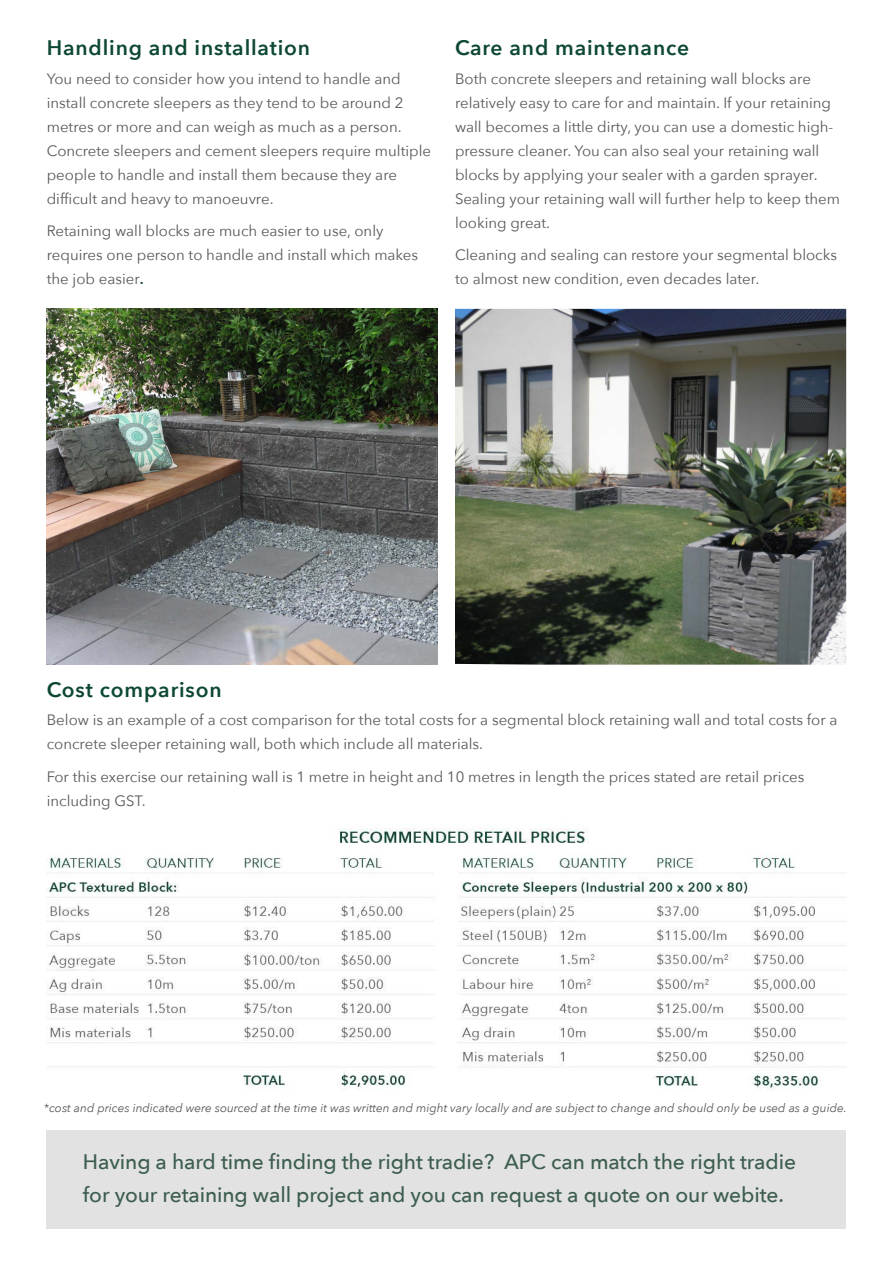
<style>
.page{position:relative;width:893px;height:1263px;background:#fff}
.page>*{position:absolute;margin:0;border:0;box-sizing:border-box;transform-origin:0 0}
.Intro_Copy{font:500 21px/33px "Avenir Next";letter-spacing:-.005em;color:#3d5e4f}
.Sub_Headings_-_Green{font:600 21px "Avenir Next";letter-spacing:.04em;color:#0d4735}
.Body{font:15px/24px "Avenir Next";color:#57585a}
.Body-2{font:italic 11.85px "Avenir Next";color:#57585a}
.s1{font-weight:600;color:#144634}
</style>
<div class="page">
<div style="left:47px;top:1130px;width:799px;height:99px;background:#e2e2e2"></div>
<img style="left:455px;top:309px;width:391px;height:356px">
<img style="left:47px;top:309px;width:391px;height:356px">
<img style="left:47px;top:828px;width:799px;height:262px">
<p class="Sub_Headings_-_Green" style="left:47px;top:30px;width:265px">Handling and installation</p>
<p class="Body" style="left:47px;top:66px;width:386px">You need to consider how you intend to handle and install concrete sleepers as they tend to be around 2 metres or more and can weigh as much as a person.<br>Concrete sleepers and cement sleepers require multiple people to handle and install them because they are difficult and heavy to manoeuvre.</p>
<p class="Body" style="left:47px;top:218px;width:373px">Retaining wall blocks are much easier to use, only requires one person to handle and install which makes the job easier<span class="s1">.</span></p>
<p class="Sub_Headings_-_Green" style="left:455px;top:30px;width:236px">Care and maintenance</p>
<p class="Body" style="left:455px;top:66px;width:386px">Both concrete sleepers and retaining wall blocks are relatively easy to care for and maintain. If your retaining wall becomes a little dirty, you can use a domestic high&shy;pressure cleaner. You can also seal your retaining wall blocks by applying your sealer with a garden sprayer.<br>Sealing your retaining wall will further help to keep them looking great.</p>
<p class="Body" style="left:455px;top:242px;width:384px">Cleaning and sealing can restore your segmental blocks to almost new condition, even decades later.</p>
<p class="Sub_Headings_-_Green" style="left:47px;top:671px;width:176px">Cost comparison</p>
<p class="Body" style="left:47px;top:707px;width:792px">Below is an example of a cost comparison for the total costs for a segmental block retaining wall and total costs for a concrete sleeper retaining wall, both which include all materials.</p>
<p class="Body" style="left:47px;top:764px;width:759px">For this exercise our retaining wall is 1 metre in height and 10 metres in length the prices stated are retail prices including GST.</p>
<p class="Body-2" style="left:44px;top:1097px;width:805px">*cost and prices indicated were sourced at the time it was written and might vary locally and are subject to change and should only be used as a guide.</p>
<p class="Intro_Copy" style="left:83px;top:1144px;width:715px">Having a hard time finding the right tradie? APC can match the right tradie for your retaining wall project and you can request a quote on our webite.</p>
</div>
